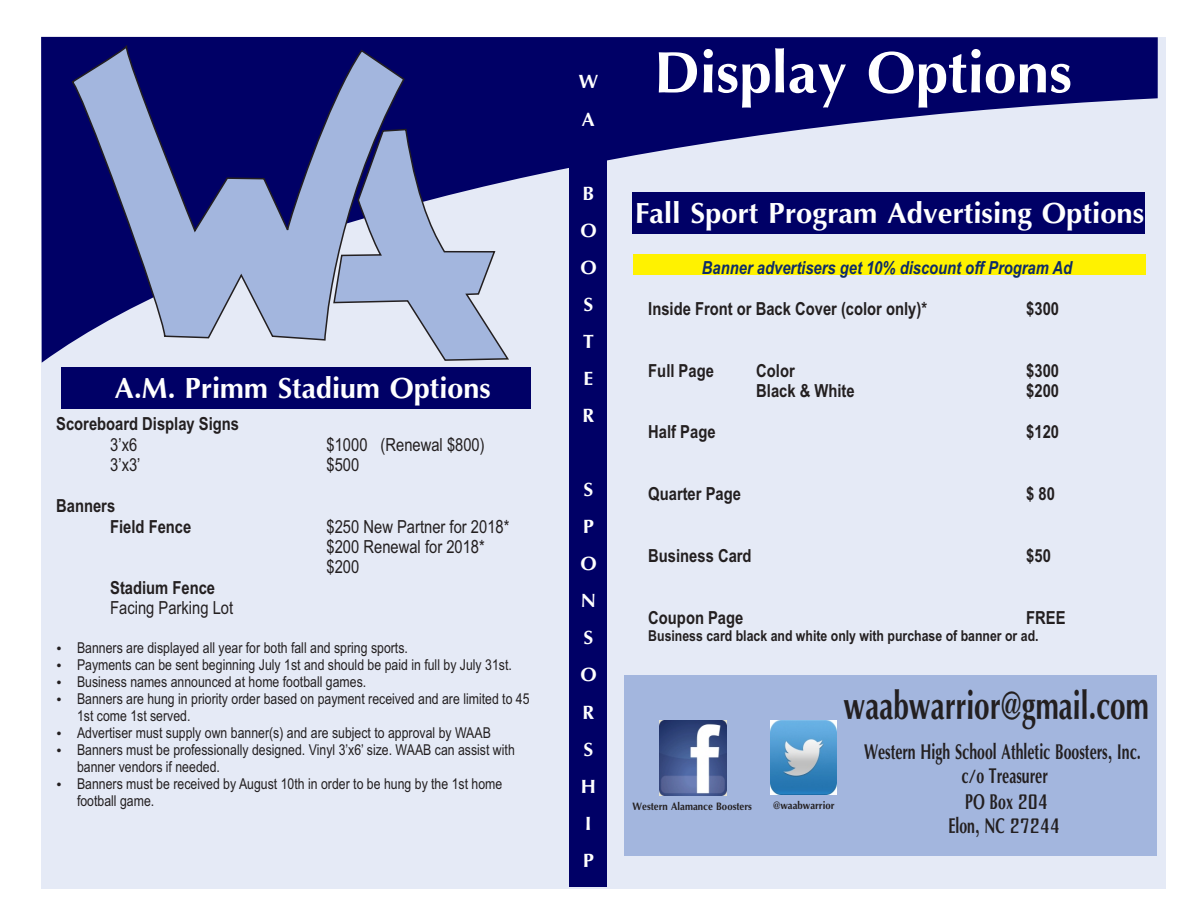
<style>
.page{position:relative;width:1188px;height:918px;background:#fff}
.page>*{position:absolute;margin:0;border:0;box-sizing:border-box;transform-origin:0 0}
.t1{font:90.3px "Iris UPC Bold";color:#fff}
.t2{font:60.9px "Iris UPC Bold";color:#231f20;scale:.71 1}
.t3{font:45px "Iris UPC Bold";color:#fff}
.t4{font:33.15px/24.6px "Iris UPC Bold";color:#231f20;text-align:center;scale:.66 1}
.t5{font:29.7px/37px "Iris UPC Bold";color:#fff}
.t6{font:700 18px/20.5px "Arial Narrow";color:#231f20}
.t7{font:18px/20px "Arial Narrow";color:#231f20}
.t8{font:italic 700 18px "Arial Narrow";color:#0d2b69}
.t9{font:16.65px "Iris UPC Bold";color:#231f20;scale:.89 1}
.t10{font:15px/17px "Arial Narrow";color:#231f20}
.t11{font:700 15px "Arial Narrow";color:#231f20}
</style>
<div class="page">
<div style="left:42px;top:37px;width:1124px;height:851px;background:#e5eaf6"></div>
<svg style="left:41px;top:37px;width:1117px;height:326px"></svg>
<div style="left:632px;top:192px;width:513px;height:42px;background:#006"></div>
<div style="left:633px;top:254px;width:513px;height:21px;background:#fff200"></div>
<div style="left:569px;top:45px;width:38px;height:841px;background:#006"></div>
<svg style="left:64px;top:42px;width:342px;height:299px;background:#525a9f"></svg>
<svg style="left:332px;top:128px;width:178px;height:234px"></svg>
<div style="left:62px;top:367px;width:469px;height:42px;background:#006"></div>
<div style="left:624px;top:675px;width:532px;height:180px;background:#a3b6de"></div>
<img style="left:660px;top:720px;width:66px;height:75px">
<img style="left:771px;top:721px;width:66px;height:73px">
<h3 class="t3" style="left:115px;top:360px;width:377px">A.M. Primm Stadium Options</h3>
<p class="t6" style="left:56px;top:415px;width:184px">Scoreboard Display Signs</p>
<p class="t7" style="left:110px;top:436px;width:32px;line-height:20.4px">3’x6<br>3’x3’</p>
<p class="t6" style="left:110px;top:497px;width:83px;text-indent:-54px">Banners<br>Field Fence</p>
<p class="t6" style="left:110px;top:579px;width:106px">Stadium Fence</p>
<p class="t7" style="left:327px;top:437px;width:160px">$1000 (Renewal $800) $500</p>
<p class="t7" style="left:327px;top:518px;width:184px">$250 New Partner for 2018* $200 Renewal for 2018* $200</p>
<p class="t7" style="left:110px;top:600px;width:125px">Facing Parking Lot</p>
<p class="t10" style="left:77px;top:640px;width:454px">Banners are displayed all year for both fall and spring sports.<br>Payments can be sent beginning July 1st and should be paid in full by July 31st.<br>Business names announced at home football games.<br>Banners are hung in priority order based on payment received and are limited to 45<br>1st come 1st served.<br>Advertiser must supply own banner(s) and are subject to approval by WAAB Banners must be professionally designed. Vinyl 3’x6’ size. WAAB can assist with banner vendors if needed.<br>Banners must be received by August 10th in order to be hung by the 1st home football game.</p>
<h3 class="t5" style="left:579px;top:61px;width:21px">W<br>A</h3>
<h3 class="t5" style="left:580px;top:172px;width:18px;text-align:justify">B O O S T E R</h3>
<h3 class="t5" style="left:580px;top:468px;width:18px">S<br>P<br>O<br>N<br>S<br>O<br>R<br>S<br>H<br>I<br>P</h3>
<h1 class="t1" style="left:654px;top:17px;width:419px">Display Options</h1>
<h3 class="t3" style="left:635px;top:185px;width:511px">Fall Sport Program Advertising Options</h3>
<p class="t8" style="left:702px;top:261px;width:372px">Banner advertisers get 10% discount off Program Ad</p>
<p class="t6" style="left:648px;top:300px;width:280px">Inside Front or Back Cover (color only)*</p>
<p class="t6" style="left:1026px;top:300px;width:34px">$300</p>
<p class="t6" style="left:648px;top:362px;width:67px">Full Page</p>
<p class="t6" style="left:756px;top:362px;width:40px">Color</p>
<p class="t6" style="left:1026px;top:362px;width:34px">$300</p>
<p class="t6" style="left:756px;top:382px;width:100px">Black &amp; White</p>
<p class="t6" style="left:1026px;top:382px;width:34px">$200</p>
<p class="t6" style="left:648px;top:423px;width:69px">Half Page</p>
<p class="t6" style="left:1026px;top:423px;width:34px">$120</p>
<p class="t6" style="left:648px;top:485px;width:94px">Quarter Page</p>
<p class="t6" style="left:1026px;top:485px;width:30px">$ 80</p>
<p class="t6" style="left:648px;top:547px;width:105px">Business Card</p>
<p class="t6" style="left:1026px;top:547px;width:26px">$50</p>
<p class="t6" style="left:648px;top:609px;width:97px">Coupon Page</p>
<p class="t6" style="left:1026px;top:609px;width:41px">FREE</p>
<p class="t11" style="left:648px;top:630px;width:392px">Business card black and white only with purchase of banner or ad.</p>
<p class="t9" style="left:633px;top:796px;width:136px">Western Alamance Boosters</p>
<p class="t9" style="left:773px;top:795px;width:70px">@waabwarrior</p>
<h2 class="t2" style="left:844px;top:667px;width:432px">waabwarrior@gmail.com</h2>
<h3 class="t4" style="left:864px;top:737px;width:421px">Western High School Athletic Boosters, Inc. c/o Treasurer<br>PO Box 204<br>Elon, NC 27244</h3>
</div>
